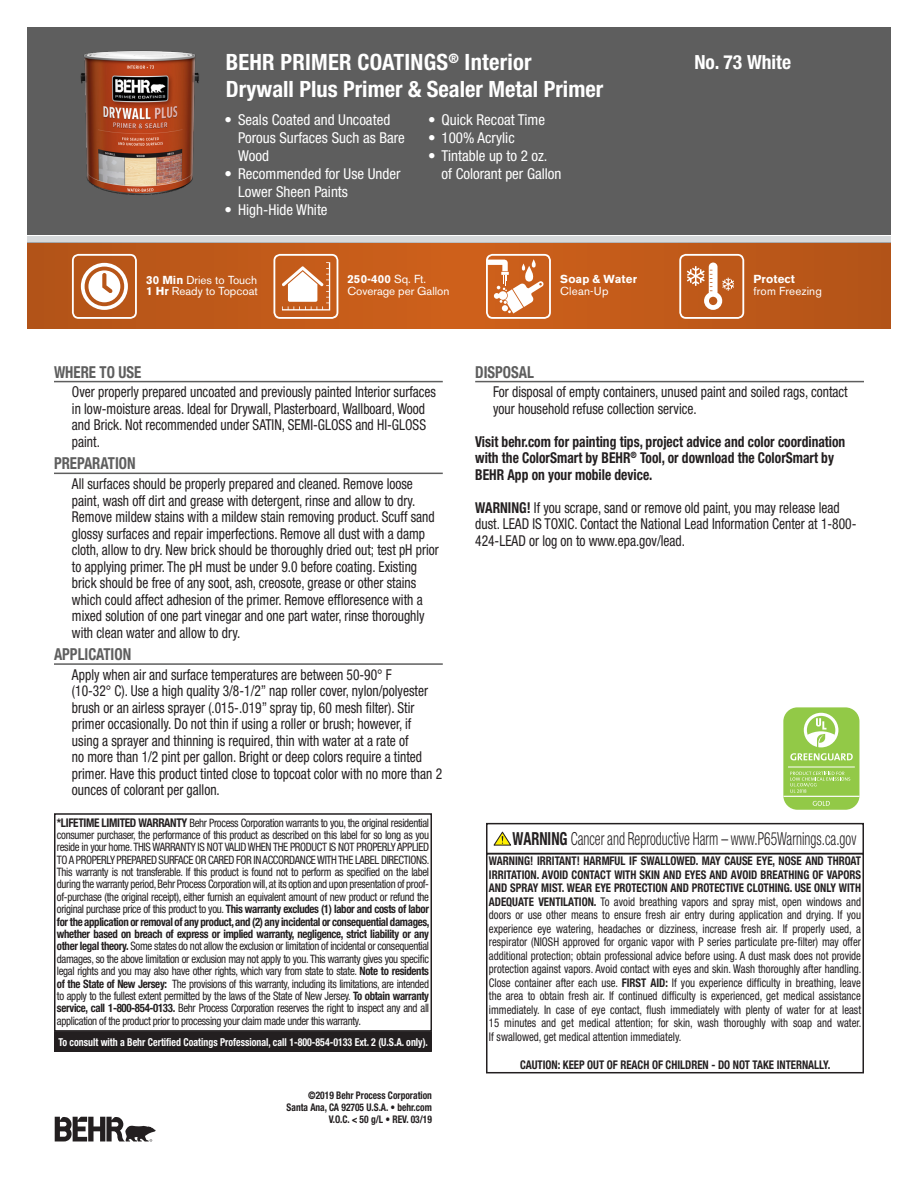
<style>
.page{position:relative;width:918px;height:1188px;background:#fff}
.page>*{position:absolute;margin:0;border:0;box-sizing:border-box;transform-origin:0 0}
.Product_Name{font:700 condensed 22.5px/27px "Helvetica Neue";color:#fff}
.Product_Name-2{font:700 condensed 19.5px "Helvetica Neue";color:#fff}
.t1{font:300 condensed 18px "Helvetica Neue";color:#231f20;scale:.75 1}
.SubHeads{font:700 condensed 16.5px "Helvetica Neue";color:#5e5e5e;scale:.9 1}
.Depricated_Body_Text{font:condensed 15px/16.5px "Helvetica Neue";color:#231f20;scale:.9 1}
.t2{font:condensed 15px/18px "Helvetica Neue";color:#fff}
.Bullet_Text{font:condensed 15px/16.5px "Helvetica Neue";color:#231f20;scale:.9 1}
.Bullet_Text-2{font:700 condensed 15px/16.5px "Helvetica Neue";color:#231f20;scale:.9 1}
.Warning_Box_Text{font:condensed 12px/13.5px "Helvetica Neue";color:#231f20;text-align:justify;scale:.9 1}
.Warning_Box_Text-2{font:700 condensed 12px "Helvetica Neue";color:#231f20;scale:.9 1}
.t3{font:condensed 11.7px/12.5px "Helvetica Neue";letter-spacing:-.03em;color:#231f20;text-align:justify;scale:.93 1}
.Front_bullet{font:11.55px/11.6px "Akzidenz Grotesk BE";color:#fff}
.Instrcution_Body_Tex{font:11.55px/11.6px "Akzidenz Grotesk BE";letter-spacing:.015em;color:#fff}
.Instrcution_Body_Tex-2{font:700 11.55px/11.6px "Akzidenz Grotesk BE";letter-spacing:.01em;color:#fff}
.t4{font:700 condensed 10.95px "Helvetica Neue";color:#fff;scale:.9 1}
.Non-Bullet_Text{font:700 condensed 10.5px "Helvetica Neue";color:#231f20;scale:.9 1}
.s1{font-weight:700}
.s2{font-weight:400}
.s3{font-weight:700;font-size:12px}
</style>
<div class="page">
<div style="left:27px;top:27px;width:864px;height:207px;background:#5e5e5e"></div>
<div style="left:27px;top:236px;width:864px;height:6px;background:#d6d9db"></div>
<div style="left:486px;top:823px;width:378px;height:31px;border:2px solid #231f20"></div>
<div style="left:486px;top:853px;width:378px;height:220px;border:2px solid #231f20"></div>
<div style="left:54px;top:813px;width:378px;height:219px;border:2px solid #231f20"></div>
<div style="left:55px;top:1032px;width:376px;height:19px;background:#231f20"></div>
<div style="left:54px;top:1031px;width:378px;height:21px;border:2px solid #231f20"></div>
<svg style="left:27px;top:243px;width:864px;height:85px;background:#c05919"></svg>
<img style="left:80px;top:51px;width:119px;height:144px">
<svg style="left:72px;top:254px;width:65px;height:65px"></svg>
<svg style="left:273px;top:254px;width:65px;height:65px"></svg>
<svg style="left:486px;top:254px;width:65px;height:65px"></svg>
<svg style="left:679px;top:254px;width:65px;height:65px"></svg>
<hr style="left:54px;top:381px;width:389px;height:1px;background:#5e5e5e">
<hr style="left:54px;top:473px;width:389px;height:1px;background:#5e5e5e">
<hr style="left:54px;top:663px;width:389px;height:2px;background:#5e5e5e">
<hr style="left:475px;top:381px;width:389px;height:1px;background:#5e5e5e">
<div style="left:783px;top:707px;width:76px;height:103px;background:#92c947;border-radius:14px"></div>
<hr style="left:784px;top:796px;width:75px;height:1px;background:#fff">
<svg style="left:813px;top:801px;width:17px;height:5px"></svg>
<svg style="left:790px;top:772px;width:60px;height:21px"></svg>
<hr style="left:788px;top:767px;width:67px;height:1px;background:#fff">
<svg style="left:790px;top:713px;width:63px;height:47px"></svg>
<svg style="left:493px;top:831px;width:18px;height:15px"></svg>
<svg style="left:55px;top:1117px;width:101px;height:25px"></svg>
<h1 class="Product_Name" style="left:226px;top:49px;width:379px">BEHR PRIMER COATINGS<sup>®</sup> Interior<br>Drywall Plus Primer &amp; Sealer Metal Primer</h1>
<p class="t2" style="left:238px;top:111px;width:168px;text-indent:-14px">• Seals Coated and Uncoated<br>Porous Surfaces Such as Bare<br>Wood</p>
<p class="t2" style="left:238px;top:165px;width:164px;text-indent:-14px">• Recommended for Use Under<br>Lower Sheen Paints</p>
<p class="t2" style="left:225px;top:201px;width:104px">• High-Hide White</p>
<p class="t2" style="left:428px;top:111px;width:118px">• Quick Recoat Time</p>
<p class="t2" style="left:428px;top:129px;width:88px">• 100% Acrylic</p>
<p class="t2" style="left:442px;top:147px;width:121px;text-indent:-14px">• Tintable up to 2 oz. of Colorant per Gallon</p>
<h1 class="Product_Name-2" style="left:694px;top:50px;width:98px">No. 73 White</h1>
<h2 class="Front_bullet" style="left:146px;top:274px;width:113px"><span class="s1">30 Min</span> Dries to Touch<br><span class="s1">1 Hr</span> Ready to Topcoat</h2>
<h3 class="Front_bullet" style="left:348px;top:273px;width:103px"><span class="s1">250-400</span> Sq. Ft.<br>Coverage per Gallon</h3>
<p class="Instrcution_Body_Tex-2" style="left:560px;top:274px;width:78px">Soap &amp; Water<br><span class="s2">Clean-Up</span></p>
<p class="Instrcution_Body_Tex" style="left:753px;top:274px;width:70px"><span class="s1">Protect<br></span>from Freezing</p>
<h3 class="SubHeads" style="left:54px;top:362px;width:99px">WHERE TO USE</h3>
<p class="Depricated_Body_Text" style="left:72px;top:384px;width:406px">Over properly prepared uncoated and previously painted Interior surfaces in low-moisture areas. Ideal for Drywall, Plasterboard, Wallboard, Wood and Brick. Not recommended under SATIN, SEMI-GLOSS and HI-GLOSS paint.</p>
<h4 class="SubHeads" style="left:54px;top:453px;width:92px">PREPARATION</h4>
<p class="Depricated_Body_Text" style="left:72px;top:475px;width:409px">All surfaces should be properly prepared and cleaned. Remove loose paint, wash off dirt and grease with detergent, rinse and allow to dry.<br>Remove mildew stains with a mildew stain removing product. Scuff sand glossy surfaces and repair imperfections. Remove all dust with a damp cloth, allow to dry. New brick should be thoroughly dried out; test pH prior to applying primer. The pH must be under 9.0 before coating. Existing brick should be free of any soot, ash, creosote, grease or other stains which could affect adhesion of the primer. Remove effloresence with a mixed solution of one part vinegar and one part water, rinse thoroughly with clean water and allow to dry.</p>
<h3 class="SubHeads" style="left:54px;top:644px;width:87px">APPLICATION</h3>
<p class="Depricated_Body_Text" style="left:72px;top:666px;width:413px">Apply when air and surface temperatures are between 50-90° F<br>(10-32° C). Use a high quality 3/8-1/2” nap roller cover, nylon/polyester brush or an airless sprayer (.015-.019” spray tip, 60 mesh filter). Stir primer occasionally. Do not thin if using a roller or brush; however, if<br>using a sprayer and thinning is required, thin with water at a rate of<br>no more than 1/2 pint per gallon. Bright or deep colors require a tinted primer. Have this product tinted close to topcoat color with no more than 2 ounces of colorant per gallon.</p>
<p class="t3" style="left:57px;top:816px;width:402px"><span class="s3">*LIFETIME LIMITED WARRANTY</span> Behr Process Corporation warrants to you, the original residential consumer purchaser, the performance of this product as described on this label for so long as you reside in your home. THIS WARRANTY IS NOT VALID WHEN THE PRODUCT IS NOT PROPERLY APPLIED TO A PROPERLY PREPARED SURFACE OR CARED FOR IN ACCORDANCE WITH THE LABEL DIRECTIONS.<br>This warranty is not transferable. If this product is found not to perform as specified on the label during the warranty period, Behr Process Corporation will, at its option and upon presentation of proof&shy;of-purchase (the original receipt), either furnish an equivalent amount of new product or refund the original purchase price of this product to you. <span class="s1">This warranty excludes (1) labor and costs of labor for the application or removal of any product, and (2) any incidental or consequential damages, whether based on breach of express or implied warranty, negligence, strict liability or any other legal theory.</span> Some states do not allow the exclusion or limitation of incidental or consequential damages, so the above limitation or exclusion may not apply to you. This warranty gives you specific legal rights and you may also have other rights, which vary from state to state. <span class="s1">Note to residents of the State of New Jersey:</span> The provisions of this warranty, including its limitations, are intended to apply to the fullest extent permitted by the laws of the State of New Jersey. <span class="s1">To obtain warranty service, call 1-800-854-0133.</span> Behr Process Corporation reserves the right to inspect any and all application of the product prior to processing your claim made under this warranty.</p>
<p class="t4" style="left:58px;top:1035px;width:412px">To consult with a Behr Certified Coatings Professional, call 1-800-854-0133 Ext. 2 (U.S.A. only).</p>
<p class="Non-Bullet_Text" style="left:308px;top:1089px;width:139px">©2019 Behr Process Corporation</p>
<p class="Non-Bullet_Text" style="left:287px;top:1101px;width:163px">Santa Ana, CA 92705 U.S.A. • behr.com</p>
<p class="Non-Bullet_Text" style="left:329px;top:1113px;width:116px">V.O.C. &lt; 50 g/L • REV. 03/19</p>
<h3 class="SubHeads" style="left:475px;top:362px;width:67px">DISPOSAL</h3>
<p class="Depricated_Body_Text" style="left:493px;top:384px;width:395px">For disposal of empty containers, unused paint and soiled rags, contact your household refuse collection service.</p>
<p class="Bullet_Text-2" style="left:475px;top:433px;width:413px">Visit behr.com for painting tips, project advice and color coordination with the ColorSmart by BEHR<sup>®</sup> Tool, or download the ColorSmart by<br>BEHR App on your mobile device.</p>
<p class="Bullet_Text" style="left:475px;top:499px;width:425px"><span class="s1">WARNING!</span> If you scrape, sand or remove old paint, you may release lead dust. LEAD IS TOXIC. Contact the National Lead Information Center at 1-800-<br>424-LEAD or log on to www.epa.gov/lead.</p>
<p class="t1" style="left:513px;top:828px;width:460px"><span class="s1">WARNING</span> Cancer and Reproductive Harm – www.P65Warnings.ca.gov</p>
<p class="Warning_Box_Text" style="left:489px;top:854px;width:416px"><span class="s1">WARNING! IRRITANT! HARMFUL IF SWALLOWED. MAY CAUSE EYE, NOSE AND THROAT IRRITATION. AVOID CONTACT WITH SKIN AND EYES AND AVOID BREATHING OF VAPORS AND SPRAY MIST. WEAR EYE PROTECTION AND PROTECTIVE CLOTHING. USE ONLY WITH ADEQUATE VENTILATION.</span> To avoid breathing vapors and spray mist, open windows and doors or use other means to ensure fresh air entry during application and drying. If you experience eye watering, headaches or dizziness, increase fresh air. If properly used, a respirator (NIOSH approved for organic vapor with P series particulate pre-filter) may offer additional protection; obtain professional advice before using. A dust mask does not provide protection against vapors. Avoid contact with eyes and skin. Wash thoroughly after handling.<br>Close container after each use. <span class="s1">FIRST AID:</span> If you experience difficulty in breathing, leave the area to obtain fresh air. If continued difficulty is experienced, get medical assistance immediately. In case of eye contact, flush immediately with plenty of water for at least 15 minutes and get medical attention; for skin, wash thoroughly with soap and water.<br>If swallowed, get medical attention immediately.</p>
<p class="Warning_Box_Text-2" style="left:520px;top:1058px;width:346px">CAUTION: KEEP OUT OF REACH OF CHILDREN - DO NOT TAKE INTERNALLY.</p>
</div>
